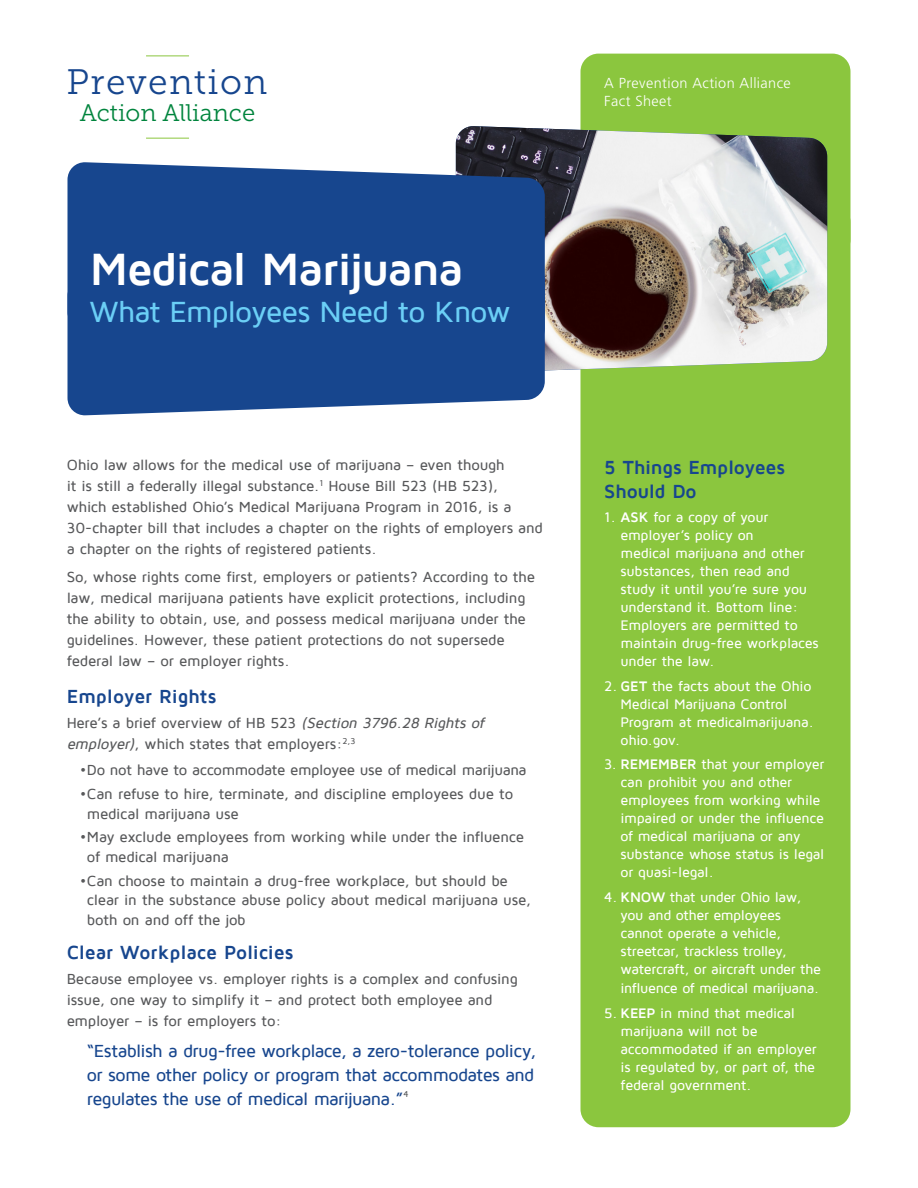
<style>
.page{position:relative;width:918px;height:1188px;background:#fff}
.page>*{position:absolute;margin:0;border:0;box-sizing:border-box;transform-origin:0 0}
.t1{font:700 46.5px "Maven Pro";letter-spacing:-.035em;color:#fff}
.t2{font:35.25px "Museo Slab 300";letter-spacing:.04em;color:#17468e}
.t3{font:500 30px "Maven Pro";letter-spacing:-.03em;color:#6bcff6}
.t4{font:23.85px "Museo Slab 300";color:#00843d}
.subhead{font:700 19.5px "Maven Pro";letter-spacing:-.005em;color:#17468e}
.sidebar_subhead{font:700 19.5px/23.4px "Maven Pro";letter-spacing:-.015em;color:#17468e}
.t5{font:500 18px/24px "Maven Pro";letter-spacing:-.035em;color:#17468e;text-align:justify}
.body_copy{font:500 15px/21px "Maven Pro";letter-spacing:-.015em;color:#57585a}
.bullets{font:500 15px/19.5px "Maven Pro";letter-spacing:-.02em;color:#57585a}
.t6{font:300 14.55px/17.4px "Frutiger";letter-spacing:.03em;color:#fff}
.sidebar_body_copy{font:500 14.25px/18px "Maven Pro";letter-spacing:-.015em;color:#fff}
.s1{font-style:italic}
.s2{font-weight:700}
</style>
<div class="page">
<div style="left:580px;top:204px;width:270px;height:923px;background:#8bc63e;border-radius:18px"></div>
<div style="left:580px;top:54px;width:270px;height:204px;background:#8bc63e;border-radius:18px"></div>
<img style="left:456px;top:126px;width:371px;height:247px">
<hr style="left:146px;top:56px;width:43px;height:1px;background:#8bc63e">
<hr style="left:146px;top:138px;width:43px;height:1px;background:#8bc63e">
<svg style="left:68px;top:347px;width:477px;height:69px;background:#345d9c"></svg>
<div style="left:68px;top:162px;width:477px;height:185px;background:#17468e"></div>
<p class="t2" style="left:66px;top:63px;width:202px">Prevention</p>
<p class="t4" style="left:80px;top:100px;width:177px">Action Alliance</p>
<p class="t1" style="left:90px;top:245px;width:375px">Medical Marijuana</p>
<p class="t3" style="left:90px;top:296px;width:423px">What Employees Need to Know</p>
<p class="body_copy" style="left:67px;top:455px;width:478px">Ohio law allows for the medical use of marijuana – even though<br>it is still a federally illegal substance.<sup>1</sup> House Bill 523 (HB 523),<br>which established Ohio’s Medical Marijuana Program in 2016, is a 30-chapter bill that includes a chapter on the rights of employers and a chapter on the rights of registered patients.</p>
<p class="body_copy" style="left:67px;top:566px;width:470px">So, whose rights come first, employers or patients? According to the law, medical marijuana patients have explicit protections, including the ability to obtain, use, and possess medical marijuana under the guidelines. However, these patient protections do not supersede federal law – or employer rights.</p>
<p class="subhead" style="left:67px;top:686px;width:152px">Employer Rights</p>
<p class="body_copy" style="left:67px;top:713px;width:422px">Here’s a brief overview of HB 523 <span class="s1">(Section 3796.28 Rights of employer)</span>, which states that employers:<sup>2,3</sup></p>
<p class="bullets" style="left:80px;top:761px;width:448px">•Do not have to accommodate employee use of medical marijuana</p>
<p class="bullets" style="left:87px;top:784px;width:428px;text-indent:-7px">•Can refuse to hire, terminate, and discipline employees due to medical marijuana use</p>
<p class="bullets" style="left:87px;top:828px;width:439px;text-indent:-7px">•May exclude employees from working while under the influence of medical marijuana</p>
<p class="bullets" style="left:87px;top:871px;width:446px;text-indent:-7px">•Can choose to maintain a drug-free workplace, but should be clear in the substance abuse policy about medical marijuana use, both on and off the job</p>
<p class="subhead" style="left:67px;top:942px;width:228px">Clear Workplace Policies</p>
<p class="body_copy" style="left:67px;top:969px;width:453px">Because employee vs. employer rights is a complex and confusing issue, one way to simplify it – and protect both employee and employer – is for employers to:</p>
<p class="t5" style="left:87px;top:1039px;width:451px">“Establish a drug-free workplace, a zero-tolerance policy, or some other policy or program that accommodates and regulates the use of medical marijuana.”<sup>4</sup></p>
<p class="t6" style="left:604px;top:74px;width:188px">A Prevention Action Alliance<br>Fact Sheet</p>
<p class="sidebar_subhead" style="left:604px;top:456px;width:182px">5 Things Employees<br>Should Do</p>
<p class="sidebar_body_copy" style="left:621px;top:509px;width:200px;text-indent:-16px">1. <span class="s2">ASK</span> for a copy of your employer’s policy on<br>medical marijuana and other substances, then read and study it until you’re sure you understand it. Bottom line:<br>Employers are permitted to maintain drug-free workplaces under the law.</p>
<p class="sidebar_body_copy" style="left:621px;top:677px;width:195px;text-indent:-16px">2. <span class="s2">GET</span> the facts about the Ohio<br>Medical Marijuana Control<br>Program at medicalmarijuana. ohio.gov.</p>
<p class="sidebar_body_copy" style="left:621px;top:756px;width:205px;text-indent:-16px">3. <span class="s2">REMEMBER</span> that your employer can prohibit you and other employees from working while impaired or under the influence of medical marijuana or any substance whose status is legal or quasi-legal.</p>
<p class="sidebar_body_copy" style="left:621px;top:888px;width:202px;text-indent:-16px">4. <span class="s2">KNOW</span> that under Ohio law, you and other employees cannot operate a vehicle, streetcar, trackless trolley, watercraft, or aircraft under the</p>
<p class="sidebar_body_copy" style="left:621px;top:980px;width:200px">influence of medical marijuana.</p>
<p class="sidebar_body_copy" style="left:621px;top:1004px;width:198px;text-indent:-16px">5. <span class="s2">KEEP</span> in mind that medical marijuana will not be accommodated if an employer is regulated by, or part of, the federal government.</p>
</div>
